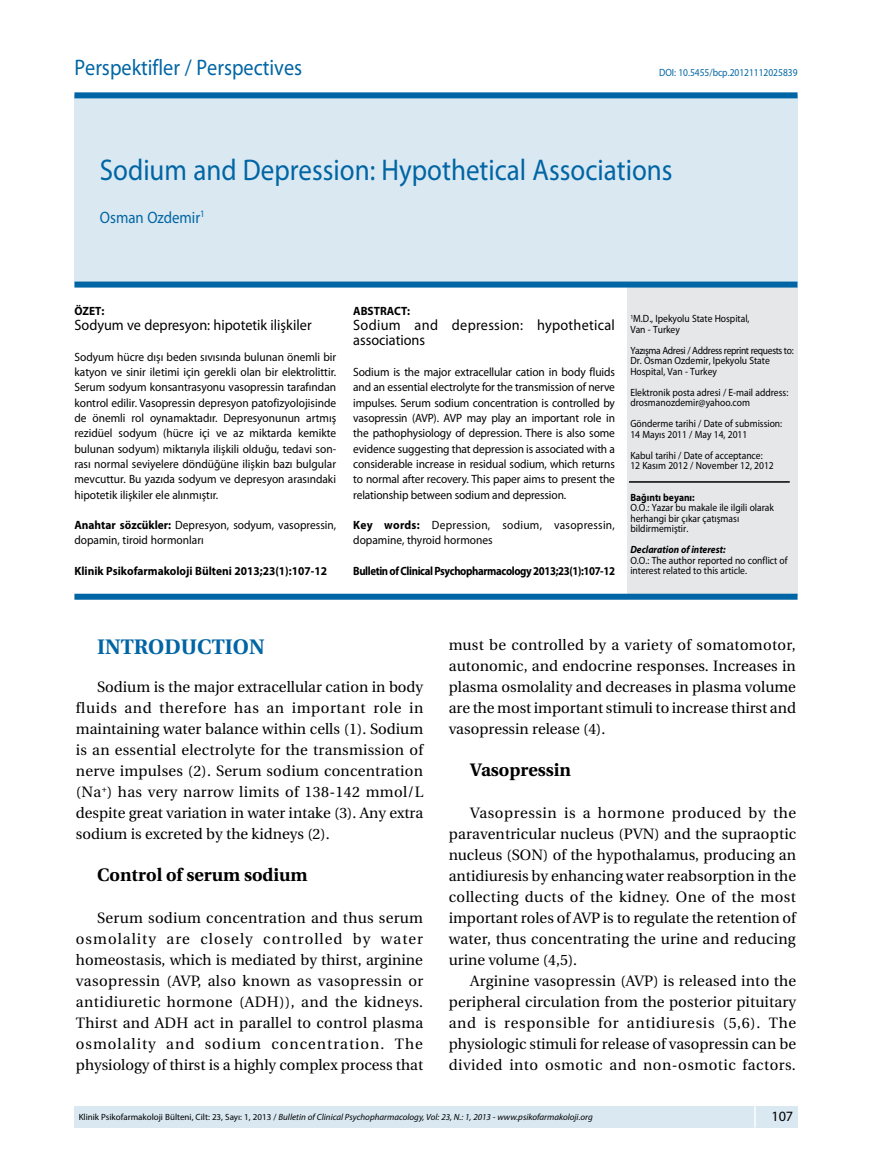
<style>
.page{position:relative;width:872px;height:1170px;background:#fff}
.page>*{position:absolute;margin:0;border:0;box-sizing:border-box;transform-origin:0 0}
.t1{font:30px "Myriad Pro";color:#0065a4;scale:.9 1}
.t2{font:22.5px "Myriad Pro";color:#0065a4;scale:.9 1}
.t3{font:21px "Utopia Bold Tr";color:#0065a4}
.t4{font:18px "Utopia Bold Tr";color:#000}
.t5{font:16.5px "Myriad Pro";color:#0065a4;scale:.9 1}
.t6{font:15px/21px "Utopia Medium Tr";color:#000;text-align:justify}
.t7{font:15px/15.3px "Myriad Pro";letter-spacing:.02em;color:#000;scale:.95 1}
.t8{font:15px "Myriad Pro";color:#000;scale:.95 1}
.t9{font:14.25px "Myriad Pro";color:#000}
.t10{font:12px/15.3px "Myriad Pro";color:#000;text-align:justify;scale:.95 1}
.t11{font:700 12px "Myriad Pro";color:#000;scale:.95 1}
.t12{font:700 12px "Myriad Pro";letter-spacing:-.035em;color:#000;scale:.9 1}
.t13{font:10.5px/10.5px "Myriad Pro";color:#000;scale:.91 1}
.t14{font:10.5px "Myriad Pro";color:#0065a4;scale:.9 1}
.t15{font:italic 700 10.5px "Myriad Pro";color:#000;scale:.91 1}
.t16{font:700 10.5px "Myriad Pro";color:#000;scale:.91 1}
.t17{font:italic 9px "Myriad Pro";color:#000}
.s1{font-weight:700}
.s2{font-style:normal}
</style>
<div class="page">
<div style="left:74px;top:1106px;width:723px;height:21px;background:#d9e8f1"></div>
<svg style="left:754px;top:1106px;width:1px;height:21px"></svg>
<div style="left:74px;top:95px;width:723px;height:187px;background:#d9e8f1"></div>
<div style="left:627px;top:286px;width:170px;height:309px;background:#e6e7e8"></div>
<div style="left:74px;top:281px;width:723px;height:6px;background:#0065a4"></div>
<div style="left:74px;top:593px;width:723px;height:6px;background:#0065a4"></div>
<div style="left:74px;top:92px;width:723px;height:6px;background:#0065a4"></div>
<hr style="left:629px;top:481px;width:160px;height:1px;background:#000">
<h2 class="t2" style="left:74px;top:54px;width:254px">Perspektifler / Perspectives</h2>
<p class="t14" style="left:659px;top:66px;width:155px">DOI: 10.5455/bcp.20121112025839</p>
<h1 class="t1" style="left:100px;top:151px;width:637px">Sodium and Depression: Hypothetical Associations</h1>
<p class="t5" style="left:100px;top:207px;width:118px">Osman Ozdemir<sup>1</sup></p>
<p class="t11" style="left:74px;top:303px;width:33px">ÖZET:</p>
<p class="t8" style="left:74px;top:316px;width:251px">Sodyum ve depresyon: hipotetik ilişkiler</p>
<p class="t10" style="left:74px;top:349px;width:277px">Sodyum hücre dışı beden sıvısında bulunan önemli bir katyon ve sinir iletimi için gerekli olan bir elektrolittir.<br>Serum sodyum konsantrasyonu vasopressin tarafından kontrol edilir. Vasopressin depresyon patofizyolojisinde de önemli rol oynamaktadır. Depresyonunun artmış rezidüel sodyum (hücre içi ve az miktarda kemikte bulunan sodyum) miktarıyla ilişkili olduğu, tedavi son&shy;rası normal seviyelere döndüğüne ilişkin bazı bulgular mevcuttur. Bu yazıda sodyum ve depresyon arasındaki hipotetik ilişkiler ele alınmıştır.</p>
<p class="t10" style="left:74px;top:517px;width:277px"><span class="s1">Anahtar sözcükler:</span> Depresyon, sodyum, vasopressin, dopamin, tiroid hormonları</p>
<p class="t11" style="left:74px;top:563px;width:267px">Klinik Psikofarmakoloji Bülteni 2013;23(1):107-12</p>
<p class="t11" style="left:353px;top:303px;width:62px">ABSTRACT:</p>
<p class="t7" style="left:353px;top:317px;width:277px">Sodium and depression: hypothetical associations</p>
<p class="t10" style="left:353px;top:364px;width:277px">Sodium is the major extracellular cation in body fluids and an essential electrolyte for the transmission of nerve impulses. Serum sodium concentration is controlled by vasopressin (AVP). AVP may play an important role in the pathophysiology of depression. There is also some evidence suggesting that depression is associated with a considerable increase in residual sodium, which returns to normal after recovery. This paper aims to present the relationship between sodium and depression.</p>
<p class="t10" style="left:353px;top:517px;width:277px"><span class="s1">Key words:</span> Depression, sodium, vasopressin, dopamine, thyroid hormones</p>
<p class="t12" style="left:353px;top:563px;width:292px">Bulletin of Clinical Psychopharmacology 2013;23(1):107-12</p>
<p class="t13" style="left:630px;top:313px;width:133px"><sup>1</sup>M.D., Ipekyolu State Hospital,<br>Van - Turkey</p>
<p class="t13" style="left:630px;top:345px;width:181px">Yazışma Adresi / Address reprint requests to:<br>Dr. Osman Ozdemir, Ipekyolu State<br>Hospital, Van - Turkey</p>
<p class="t13" style="left:630px;top:387px;width:175px">Elektronik posta adresi / E-mail address: drosmanozdemir@yahoo.com</p>
<p class="t13" style="left:630px;top:418px;width:168px">Gönderme tarihi / Date of submission:<br>14 Mayıs 2011 / May 14, 2011</p>
<p class="t13" style="left:630px;top:450px;width:159px">Kabul tarihi / Date of acceptance:<br>12 Kasım 2012 / November 12, 2012</p>
<p class="t16" style="left:630px;top:490px;width:72px">Bağıntı beyanı:</p>
<p class="t13" style="left:630px;top:502px;width:159px">O.O.: Yazar bu makale ile ilgili olarak herhangi bir çıkar çatışması bildirmemiştir.</p>
<p class="t15" style="left:630px;top:543px;width:106px">Declaration of interest:</p>
<p class="t13" style="left:630px;top:555px;width:174px">O.O.: The author reported no conflict of interest related to this article.</p>
<h3 class="t3" style="left:97px;top:635px;width:169px">INTRODUCTION</h3>
<p class="t6" style="left:76px;top:676px;width:349px;text-indent:21px">Sodium is the major extracellular cation in body fluids and therefore has an important role in maintaining water balance within cells (1). Sodium is an essential electrolyte for the transmission of nerve impulses (2). Serum sodium concentration (Na<sup>+</sup>) has very narrow limits of 138-142 mmol/L despite great variation in water intake (3). Any extra sodium is excreted by the kidneys (2).</p>
<p class="t4" style="left:97px;top:864px;width:212px">Control of serum sodium</p>
<p class="t6" style="left:76px;top:907px;width:349px;text-indent:21px">Serum sodium concentration and thus serum osmolality are closely controlled by water homeostasis, which is mediated by thirst, arginine vasopressin (AVP, also known as vasopressin or antidiuretic hormone (ADH)), and the kidneys.<br>Thirst and ADH act in parallel to control plasma osmolality and sodium concentration. The physiology of thirst is a highly complex process that</p>
<p class="t6" style="left:449px;top:634px;width:349px">must be controlled by a variety of somatomotor, autonomic, and endocrine responses. Increases in plasma osmolality and decreases in plasma volume are the most important stimuli to increase thirst and vasopressin release (4).</p>
<p class="t4" style="left:470px;top:759px;width:102px">Vasopressin</p>
<p class="t6" style="left:449px;top:802px;width:349px;text-indent:21px">Vasopressin is a hormone produced by the paraventricular nucleus (PVN) and the supraoptic nucleus (SON) of the hypothalamus, producing an antidiuresis by enhancing water reabsorption in the collecting ducts of the kidney. One of the most important roles of AVP is to regulate the retention of water, thus concentrating the urine and reducing urine volume (4,5).</p>
<p class="t6" style="left:449px;top:970px;width:349px;text-indent:21px">Arginine vasopressin (AVP) is released into the peripheral circulation from the posterior pituitary and is responsible for antidiuresis (5,6). The physiologic stimuli for release of vasopressin can be divided into osmotic and non-osmotic factors.</p>
<p class="t17" style="left:79px;top:1111px;width:515px"><span class="s2">Klinik Psikofarmakoloji Bülteni, Cilt: 23, Sayı: 1, 2013 /</span> Bulletin of Clinical Psychopharmacology, Vol: 23, N.: 1, 2013 - www.psikofarmakoloji.org</p>
<p class="t9" style="left:771px;top:1107px;width:23px">107</p>
</div>
